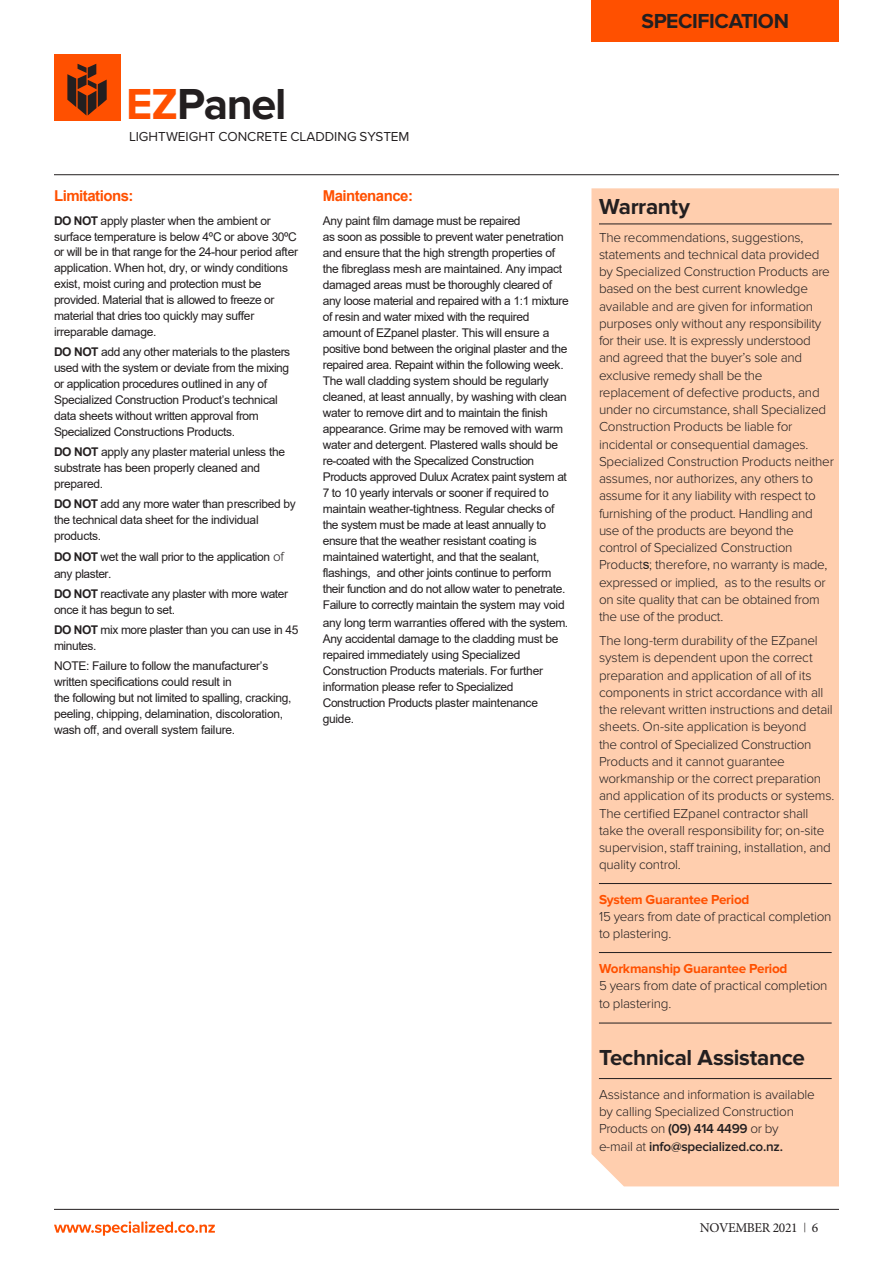
<style>
.page{position:relative;width:893px;height:1263px;background:#fff}
.page>*{position:absolute;margin:0;border:0;box-sizing:border-box;transform-origin:0 0}
.t1{font:700 45px "Proxima Nova";letter-spacing:-.03em;color:#231f20}
.t2{font:700 22.5px "Proxima Nova";letter-spacing:-.015em;color:#231f20}
.t3{font:700 21px "Proxima Nova";letter-spacing:-.02em;color:#231f20}
.t4{font:700 15px "Arial";letter-spacing:-.035em;color:#ff5000}
.t5{font:300 13.5px/17.2px "Proxima Nova";letter-spacing:-.015em;color:#231f20}
.t6{font:13.5px "Proxima Nova";letter-spacing:-.005em;color:#231f20}
.t7{font:700 13.5px "Proxima Nova";letter-spacing:-.02em;color:#ff5000}
.t8{font:13.5px "Minion Pro";letter-spacing:-.03em;color:#231f20}
.t9{font:12px/16px "Arial";letter-spacing:-.025em;color:#231f20}
.s1{color:#ff5000}
.s2{font-style:inherit}
.s3{font-weight:700}
.s4{font-family:"Proxima Nova";font-weight:300;font-size:13.5px}
.s5{font-family:"Arial";font-weight:400}
.s6{font-weight:700;color:#ff5000}
.s7{font-weight:600}
.s8{font-family:"Proxima Nova";font-weight:300}
</style>
<div class="page">
<div style="left:591px;top:188px;width:248px;height:998px;background:#ffceae"></div>
<hr style="left:54px;top:174px;width:785px;height:1px;background:#231f20">
<div style="left:54px;top:54px;width:66px;height:67px;background:#ff5000"></div>
<svg style="left:67px;top:64px;width:40px;height:52px"></svg>
<div style="left:591px;top:0;width:248px;height:41px;background:#ff5000"></div>
<hr style="left:54px;top:1209px;width:785px;height:1px;background:#231f20">
<svg style="left:54px;top:1221px;width:161px;height:15px"></svg>
<hr style="left:599px;top:224px;width:233px;height:1px;background:#231f20">
<hr style="left:599px;top:883px;width:233px;height:1px;background:#231f20">
<hr style="left:599px;top:952px;width:233px;height:1px;background:#231f20">
<hr style="left:599px;top:1023px;width:233px;height:1px;background:#231f20">
<hr style="left:599px;top:1078px;width:233px;height:1px;background:#231f20">
<p class="t1" style="left:126px;top:78px;width:162px"><span class="s1">EZ</span>Panel</p>
<p class="t6" style="left:129px;top:126px;width:282px">LIGHTWEIGHT CONCRETE CLADDING SYSTEM</p>
<p class="t4" style="left:54px;top:186px;width:81px">Limitations<span class="s2">:</span></p>
<p class="t9" style="left:54px;top:212px;width:246px"><span class="s3">DO NOT</span> apply plaster when the ambient or surface temperature is below 4ºC or above 30ºC or will be in that range for the 24-hour period after application. When hot, dry, or windy conditions exist, moist curing and protection must be provided. Material that is allowed to freeze or material that dries too quickly may suffer irreparable damage.</p>
<p class="t9" style="left:54px;top:344px;width:238px"><span class="s3">DO NOT</span> add any other materials to the plasters used with the system or deviate from the mixing or application procedures outlined in any of Specialized Construction Product’s technical data sheets without written approval from Specialized Constructions Products.</p>
<p class="t9" style="left:54px;top:444px;width:233px"><span class="s3">DO NOT</span> apply any plaster material unless the substrate has been properly cleaned and prepared.</p>
<p class="t9" style="left:54px;top:496px;width:243px"><span class="s3">DO NOT</span> add any more water than prescribed by the technical data sheet for the individual products.</p>
<p class="t9" style="left:54px;top:548px;width:232px;line-height:17.1px"><span class="s3">DO NOT</span> wet the wall prior to the application <span class="s4">of </span>any plaster.</p>
<p class="t9" style="left:54px;top:586px;width:236px"><span class="s3">DO NOT</span> reactivate any plaster with more water once it has begun to set.</p>
<p class="t9" style="left:54px;top:622px;width:246px"><span class="s3">DO NOT</span> mix more plaster than you can use in 45 minutes.</p>
<p class="t9" style="left:54px;top:657px;width:239px">NOTE: Failure to follow the manufacturer’s written specifications could result in<br>the following but not limited to spalling, cracking, peeling, chipping, delamination, discoloration, wash off, and overall system failure.</p>
<p class="t4" style="left:323px;top:186px;width:92px">Maintenance<span class="s2">:</span></p>
<p class="t9" style="left:323px;top:212px;width:248px">Any paint film damage must be repaired<br>as soon as possible to prevent water penetration and ensure that the high strength properties of the fibreglass mesh are maintained. Any impact damaged areas must be thoroughly cleared of any loose material and repaired with a 1:1 mixture of resin and water mixed with the required amount of EZpanel plaster. This will ensure a positive bond between the original plaster and the repaired area. Repaint within the following week.<br>The wall cladding system should be regularly cleaned, at least annually, by washing with clean water to remove dirt and to maintain the finish appearance. Grime may be removed with warm water and detergent. Plastered walls should be re-coated with the Specalized Construction Products approved Dulux Acratex paint system at 7 to 10 yearly intervals or sooner if required to maintain weather-tightness. Regular checks of the system must be made at least annually to ensure that the weather resistant coating is maintained watertight, and that the sealant, flashings, and other joints continue to perform their function and do not allow water to penetrate.<br>Failure to correctly maintain the system may void any long term warranties offered with the system.</p>
<p class="t9" style="left:323px;top:630px;width:237px">Any accidental damage to the cladding must be repaired immediately using Specialized Construction Products materials. For further information please refer to Specialized Construction Products plaster maintenance guide.</p>
<p class="t3" style="left:641px;top:9px;width:149px">SPECIFICATION</p>
<p class="t2" style="left:599px;top:193px;width:92px">Warranty</p>
<p class="t5" style="left:599px;top:229px;width:237px">The recommendations, suggestions, statements and technical data provided by Specialized Construction Products are based on the best current knowledge available and are given for information purposes only without any responsibility for their use. It is expressly understood and agreed that the buyer’s sole and exclusive remedy shall be the replacement of defective products, and under no circumstance, shall Specialized Construction Products be liable for incidental or consequential damages.<br>Specialized Construction Products neither assumes, nor authorizes, any others to assume for it any liability with respect to furnishing of the product. Handling and use of the products are beyond the control of Specialized Construction Product<span class="s5">s</span>; therefore, no warranty is made, expressed or implied, as to the results or on site quality that can be obtained from the use of the product.</p>
<p class="t5" style="left:599px;top:632px;width:237px">The long-term durability of the EZpanel system is dependent upon the correct preparation and application of all of its components in strict accordance with all the relevant written instructions and detail sheets. On-site application is beyond<br>the control of Specialized Construction Products and it cannot guarantee workmanship or the correct preparation and application of its products or systems.<br>The certified EZpanel contractor shall take the overall responsibility for; on-site supervision, staff training, installation, and quality control.</p>
<p class="t5" style="left:599px;top:891px;width:234px"><span class="s6">System Guarantee Period<br></span>15 years from date of practical completion to plastering.</p>
<p class="t7" style="left:599px;top:961px;width:190px">Workmanship Guarantee Period</p>
<p class="t5" style="left:599px;top:977px;width:230px">5 years from date of practical completion to plastering.</p>
<p class="t2" style="left:599px;top:1044px;width:207px">Technical Assistance</p>
<p class="t5" style="left:599px;top:1086px;width:217px">Assistance and information is available by calling Specialized Construction Products on <span class="s7">(09) 414 4499</span> or by e-mail at <span class="s7">info@specialized.co.nz.</span></p>
<p class="t8" style="left:700px;top:1219px;width:120px">NOVEMBER 2021 <span class="s8">|</span> 6</p>
</div>
